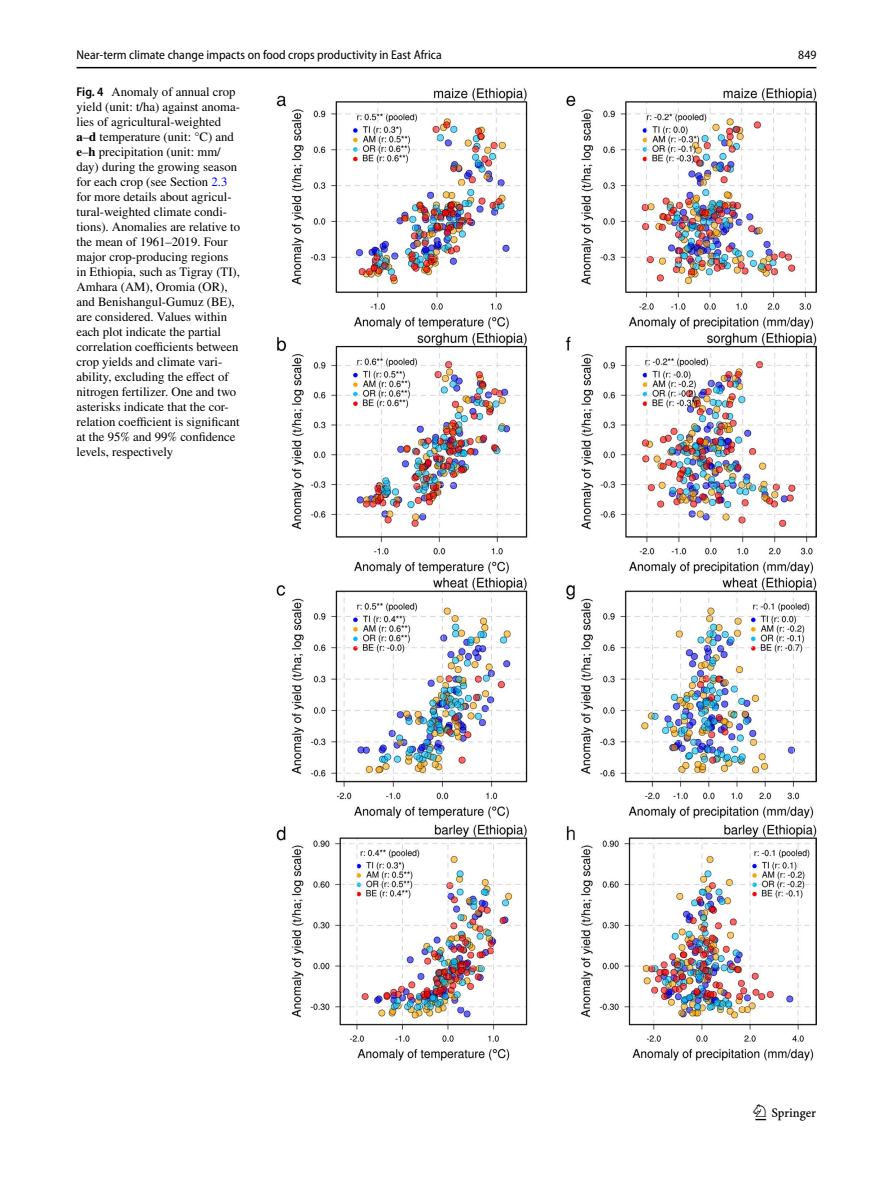
<style>
.page{position:relative;width:893px;height:1187px;background:#fff}
.page>*{position:absolute;margin:0;border:0;box-sizing:border-box;transform-origin:0 0}
.t1{font:22.5px "Springnew Regular 3";color:#000}
.t2{font:12.75px/15px "STIX";color:#000}
.t3{font:semi-condensed 12.75px "Myriad Pro";color:#000}
.s1{font-family:"Myriad Pro";font-weight:600;font-stretch:semi-condensed}
.s2{font-weight:700}
.s3{color:#00f}
</style>
<div class="page">
<hr style="left:77px;top:67px;width:739px;height:1px;background:#000">
<img style="left:276px;top:88px;width:540px;height:973px">
<p class="t3" style="left:77px;top:48px;width:367px">Near‑term climate change impacts on food crops productivity in East Africa</p>
<p class="t3" style="left:798px;top:48px;width:20px">849</p>
<p class="t2" style="left:77px;top:85px;width:165px"><span class="s1">Fig. 4</span> Anomaly of annual crop yield (unit: t/ha) against anoma&shy;lies of agricultural-weighted <span class="s2">a</span>–<span class="s2">d</span> temperature (unit: °C) and <span class="s2">e</span>–<span class="s2">h</span> precipitation (unit: mm/ day) during the growing season for each crop (see Section <span class="s3">2.3 </span>for more details about agricul&shy;tural-weighted climate condi&shy;tions). Anomalies are relative to the mean of 1961–2019. Four major crop-producing regions in Ethiopia, such as Tigray (TI),<br>Amhara (AM), Oromia (OR), and Benishangul-Gumuz (BE), are considered. Values within each plot indicate the partial correlation coefficients between crop yields and climate vari&shy;ability, excluding the effect of nitrogen fertilizer. One and two asterisks indicate that the cor&shy;relation coefficient is significant at the 95% and 99% confidence levels, respectively</p>
<h1 class="t1" style="left:755px;top:1104px;width:62px">1 3</h1>
</div>
